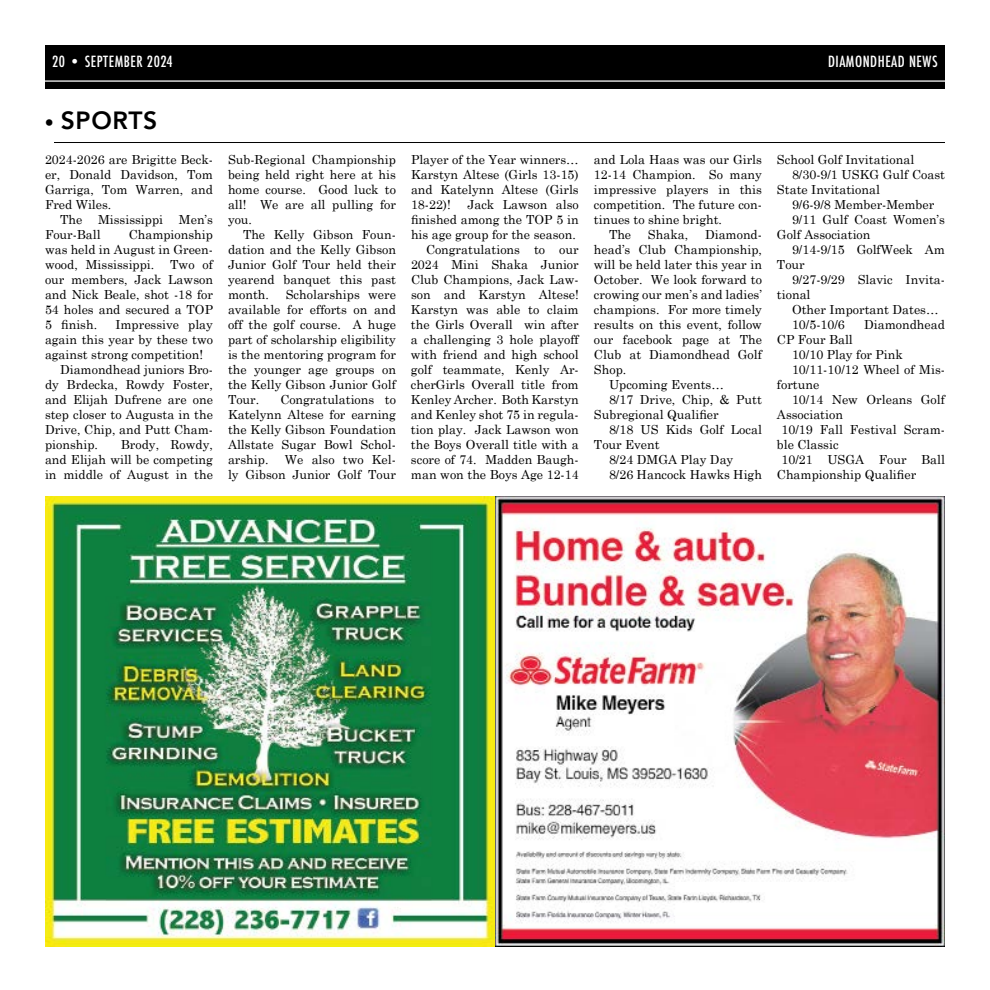
<style>
.page{position:relative;width:990px;height:990px;background:#fff}
.page>*{position:absolute;margin:0;border:0;box-sizing:border-box;transform-origin:0 0}
.t1{font:800 24.88px "Avenir";letter-spacing:.03em;color:#000}
.t2{font:500 condensed 15px "Futura";letter-spacing:.035em;color:#fff}
.t3{font:12.5px/15px "Century Schoolbook";color:#000;text-align:justify}
.s1{font-family:"Myriad Pro";font-weight:700}
</style>
<div class="page">
<div style="left:45px;top:45px;width:900px;height:43px;background:#000"></div>
<hr style="left:45px;top:80px;width:900px;height:2px;background:#fff">
<img style="left:45px;top:496px;width:900px;height:450px">
<hr style="left:54px;top:142px;width:891px;height:1px;background:#000">
<p class="t2" style="left:52px;top:52px;width:122px">20 • SEPTEMBER 2024</p>
<p class="t2" style="left:828px;top:52px;width:111px">DIAMONDHEAD NEWS</p>
<h1 class="t1" style="left:45px;top:101px;width:114px"><span class="s1">•</span> SPORTS</h1>
<p class="t3" style="left:45px;top:152px;width:169px">2024-2026 are Brigitte Beck-</p>
<p class="t3" style="left:45px;top:167px;width:170px">er, Donald Davidson, Tom</p>
<p class="t3" style="left:45px;top:182px;width:169px">Garriga, Tom Warren, and</p>
<p class="t3" style="left:45px;top:197px;width:68px">Fred Wiles.</p>
<p class="t3" style="left:60px;top:212px;width:24px">The</p>
<p class="t3" style="left:98px;top:212px;width:67px">Mississippi</p>
<p class="t3" style="left:179px;top:212px;width:36px">Men’s</p>
<p class="t3" style="left:45px;top:227px;width:57px">Four-Ball</p>
<p class="t3" style="left:45px;top:227px;width:170px;text-indent:84px">Championship was held in August in Green&shy;wood, Mississippi.</p>
<p class="t3" style="left:45px;top:257px;width:170px;text-indent:125px">Two of our members, Jack Lawson and Nick Beale, shot -18 for 54 holes and secured a TOP 5 finish.</p>
<p class="t3" style="left:115px;top:317px;width:99px">Impressive play</p>
<p class="t3" style="left:45px;top:332px;width:169px">again this year by these two</p>
<p class="t3" style="left:45px;top:347px;width:160px">against strong competition!</p>
<p class="t3" style="left:60px;top:362px;width:154px">Diamondhead juniors Bro-</p>
<p class="t3" style="left:45px;top:377px;width:169px">dy Brdecka, Rowdy Foster,</p>
<p class="t3" style="left:45px;top:392px;width:169px">and Elijah Dufrene are one</p>
<p class="t3" style="left:45px;top:407px;width:170px">step closer to Augusta in the</p>
<p class="t3" style="left:45px;top:422px;width:169px">Drive, Chip, and Putt Cham-</p>
<p class="t3" style="left:45px;top:437px;width:55px">pionship.</p>
<p class="t3" style="left:45px;top:437px;width:170px;text-indent:76px">Brody, Rowdy, and Elijah will be competing in middle of August in the</p>
<p class="t3" style="left:228px;top:152px;width:169px">Sub-Regional Championship being held right here at his home course. Good luck to all! We are all pulling for you.</p>
<p class="t3" style="left:228px;top:227px;width:170px;text-indent:15px">The Kelly Gibson Foun&shy;dation and the Kelly Gibson Junior Golf Tour held their yearend banquet this past month.</p>
<p class="t3" style="left:228px;top:287px;width:170px;text-indent:58px">Scholarships were available for efforts on and off the golf course. A huge part of scholarship eligibility is the mentoring program for the younger age groups on the Kelly Gibson Junior Golf Tour.</p>
<p class="t3" style="left:228px;top:392px;width:170px;text-indent:52px">Congratulations to Katelynn Altese for earning the Kelly Gibson Foundation Allstate Sugar Bowl Schol&shy;arship.</p>
<p class="t3" style="left:228px;top:452px;width:170px;text-align:right">We also two Kel-<br>ly Gibson Junior Golf Tour</p>
<p class="t3" style="left:411px;top:152px;width:169px">Player of the Year winners… Karstyn Altese (Girls 13-15) and Katelynn Altese (Girls 18-22)!</p>
<p class="t3" style="left:411px;top:197px;width:169px;text-align:right">Jack Lawson also<br>finished among the TOP 5 in his age group for the season.<br>Congratulations to our<br>2024 Mini Shaka Junior<br>Club Champions, Jack Law&shy;son and Karstyn Altese!<br>Karstyn was able to claim the Girls Overall win after a challenging 3 hole playoff with friend and high school golf teammate, Kenly Ar&shy;cherGirls Overall title from<br>Kenley Archer. Both Karstyn and Kenley shot 75 in regula&shy;tion play. Jack Lawson won the Boys Overall title with a score of 74. Madden Baugh&shy;man won the Boys Age 12-14</p>
<p class="t3" style="left:594px;top:152px;width:169px">and Lola Haas was our Girls</p>
<p class="t3" style="left:594px;top:167px;width:170px">12-14 Champion. So many</p>
<p class="t3" style="left:594px;top:182px;width:170px">impressive players in this</p>
<p class="t3" style="left:594px;top:197px;width:170px">competition. The future con-</p>
<p class="t3" style="left:594px;top:212px;width:130px">tinues to shine bright.</p>
<p class="t3" style="left:609px;top:227px;width:24px">The</p>
<p class="t3" style="left:648px;top:227px;width:42px">Shaka,</p>
<p class="t3" style="left:705px;top:227px;width:58px">Diamond-</p>
<p class="t3" style="left:594px;top:242px;width:170px">head’s Club Championship,</p>
<p class="t3" style="left:594px;top:257px;width:170px">will be held later this year in</p>
<p class="t3" style="left:594px;top:272px;width:170px">October. We look forward to</p>
<p class="t3" style="left:594px;top:287px;width:169px">crowing our men’s and ladies’</p>
<p class="t3" style="left:594px;top:302px;width:169px">champions. For more timely</p>
<p class="t3" style="left:594px;top:317px;width:170px">results on this event, follow</p>
<p class="t3" style="left:594px;top:332px;width:169px">our facebook page at The</p>
<p class="t3" style="left:594px;top:347px;width:170px">Club at Diamondhead Golf</p>
<p class="t3" style="left:594px;top:362px;width:34px">Shop.</p>
<p class="t3" style="left:609px;top:377px;width:116px">Upcoming Events…</p>
<p class="t3" style="left:609px;top:392px;width:154px">8/17 Drive, Chip, &amp; Putt</p>
<p class="t3" style="left:594px;top:407px;width:126px">Subregional Qualifier</p>
<p class="t3" style="left:609px;top:422px;width:154px">8/18 US Kids Golf Local</p>
<p class="t3" style="left:594px;top:437px;width:67px">Tour Event</p>
<p class="t3" style="left:609px;top:452px;width:126px">8/24 DMGA Play Day</p>
<p class="t3" style="left:609px;top:467px;width:154px">8/26 Hancock Hawks High</p>
<p class="t3" style="left:777px;top:152px;width:139px">School Golf Invitational</p>
<p class="t3" style="left:792px;top:167px;width:154px">8/30-9/1 USKG Gulf Coast</p>
<p class="t3" style="left:777px;top:182px;width:105px">State Invitational</p>
<p class="t3" style="left:792px;top:197px;width:144px">9/6-9/8 Member-Member</p>
<p class="t3" style="left:792px;top:212px;width:154px">9/11 Gulf Coast Women’s</p>
<p class="t3" style="left:777px;top:227px;width:95px">Golf Association</p>
<p class="t3" style="left:792px;top:242px;width:154px">9/14-9/15 GolfWeek Am</p>
<p class="t3" style="left:777px;top:257px;width:29px">Tour</p>
<p class="t3" style="left:792px;top:272px;width:154px">9/27-9/29 Slavic Invita-</p>
<p class="t3" style="left:777px;top:287px;width:35px">tional</p>
<p class="t3" style="left:792px;top:302px;width:148px">Other Important Dates…</p>
<p class="t3" style="left:792px;top:317px;width:54px">10/5-10/6</p>
<p class="t3" style="left:864px;top:317px;width:82px">Diamondhead</p>
<p class="t3" style="left:777px;top:332px;width:77px">CP Four Ball</p>
<p class="t3" style="left:792px;top:347px;width:112px">10/10 Play for Pink</p>
<p class="t3" style="left:792px;top:362px;width:154px">10/11-10/12 Wheel of Mis-</p>
<p class="t3" style="left:777px;top:377px;width:44px">fortune</p>
<p class="t3" style="left:792px;top:392px;width:154px">10/14 New Orleans Golf</p>
<p class="t3" style="left:777px;top:407px;width:67px">Association</p>
<p class="t3" style="left:781px;top:422px;width:165px">10/19 Fall Festival Scram-</p>
<p class="t3" style="left:777px;top:437px;width:63px">ble Classic</p>
<p class="t3" style="left:781px;top:452px;width:165px">10/21 USGA Four Ball</p>
<p class="t3" style="left:777px;top:467px;width:141px">Championship Qualifier</p>
</div>
